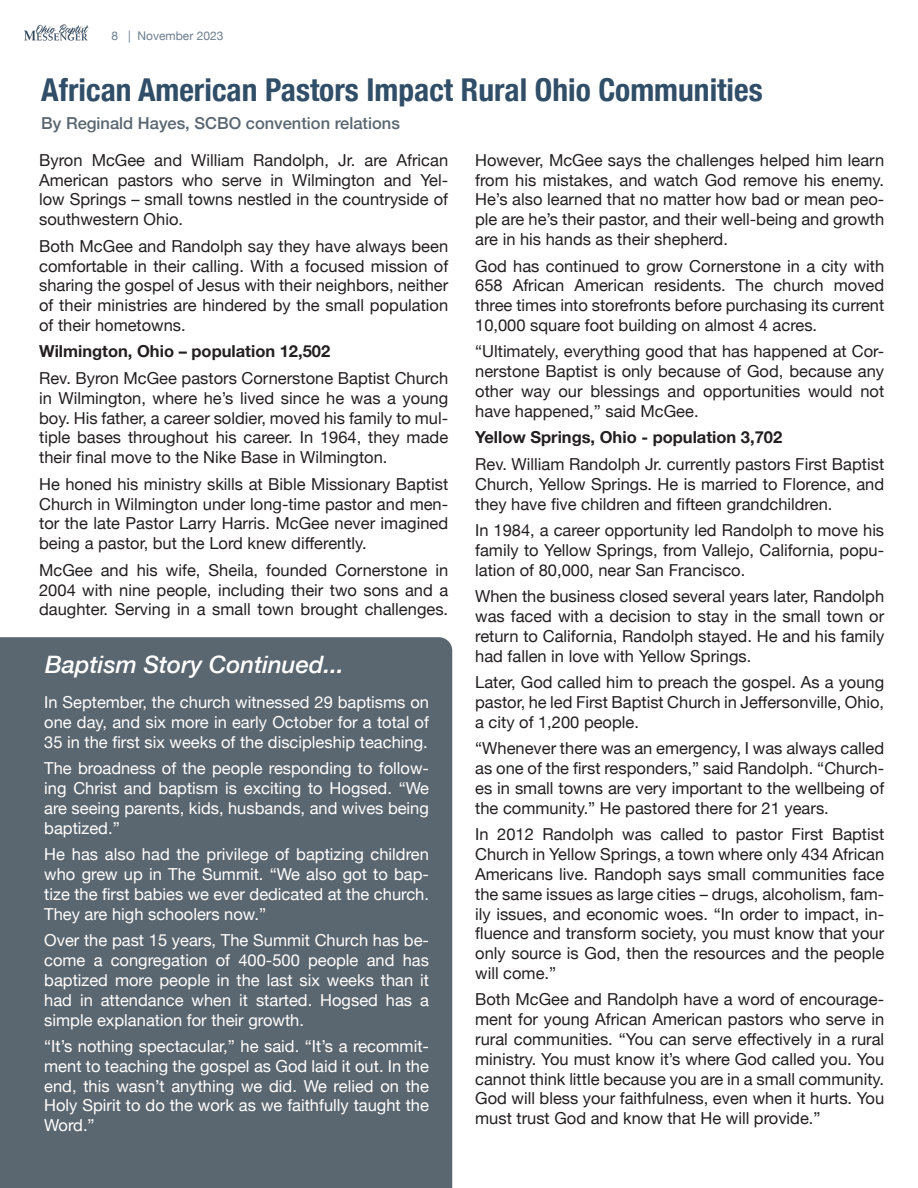
<style>
.page{position:relative;width:918px;height:1188px;background:#fff}
.page>*{position:absolute;margin:0;border:0;box-sizing:border-box;transform-origin:0 0}
.Headline_1{font:700 condensed 31.5px "Helvetica Neue";color:#304e67}
.Subheading_light{font:italic 500 24px "Helvetica Neue";color:#fff}
.t1{font:16.5px/19.8px "Helvetica Neue";color:#231f20;text-align:justify}
.t2{font:16.5px/19.8px "Helvetica Neue";color:#fff;text-align:justify}
.t3{font:700 16.5px "Helvetica Neue";color:#231f20}
.Author_Text{font:500 16.5px "Helvetica Neue";color:#5a6670}
.t4{font:12px "Helvetica Neue";color:#6c7e8f}
</style>
<div class="page">
<img style="left:24px;top:24px;width:65px;height:17px">
<div style="left:0;top:637px;width:452px;height:551px;background:#5a6670"></div>
<p class="t4" style="left:111px;top:27px;width:113px">8 | November 2023</p>
<p class="Headline_1" style="left:41px;top:63px;width:723px">African American Pastors Impact Rural Ohio Communities</p>
<p class="Author_Text" style="left:41px;top:109px;width:360px">By Reginald Hayes, SCBO convention relations</p>
<p class="t1" style="left:39px;top:151px;width:411px">Byron McGee and William Randolph, Jr. are African American pastors who serve in Wilmington and Yel&shy;low Springs – small towns nestled in the countryside of southwestern Ohio.</p>
<p class="t1" style="left:39px;top:237px;width:411px">Both McGee and Randolph say they have always been comfortable in their calling. With a focused mission of sharing the gospel of Jesus with their neighbors, neither of their ministries are hindered by the small population of their hometowns.</p>
<p class="t3" style="left:39px;top:339px;width:293px">Wilmington, Ohio – population 12,502</p>
<p class="t1" style="left:39px;top:369px;width:411px">Rev. Byron McGee pastors Cornerstone Baptist Church in Wilmington, where he’s lived since he was a young boy. His father, a career soldier, moved his family to mul&shy;tiple bases throughout his career. In 1964, they made their final move to the Nike Base in Wilmington.</p>
<p class="t1" style="left:39px;top:475px;width:411px">He honed his ministry skills at Bible Missionary Baptist Church in Wilmington under long-time pastor and men&shy;tor the late Pastor Larry Harris. McGee never imagined being a pastor, but the Lord knew differently.</p>
<p class="t1" style="left:39px;top:561px;width:411px">McGee and his wife, Sheila, founded Cornerstone in 2004 with nine people, including their two sons and a daughter. Serving in a small town brought challenges.</p>
<p class="t1" style="left:475px;top:151px;width:411px">However, McGee says the challenges helped him learn from his mistakes, and watch God remove his enemy.<br>He’s also learned that no matter how bad or mean peo&shy;ple are he’s their pastor, and their well-being and growth are in his hands as their shepherd.</p>
<p class="t1" style="left:475px;top:257px;width:411px">God has continued to grow Cornerstone in a city with 658 African American residents. The church moved three times into storefronts before purchasing its current 10,000 square foot building on almost 4 acres.</p>
<p class="t1" style="left:475px;top:343px;width:411px">“Ultimately, everything good that has happened at Cor&shy;nerstone Baptist is only because of God, because any other way our blessings and opportunities would not have happened,” said McGee.</p>
<p class="t3" style="left:475px;top:425px;width:309px">Yellow Springs, Ohio - population 3,702</p>
<p class="t1" style="left:475px;top:455px;width:411px">Rev. William Randolph Jr. currently pastors First Baptist Church, Yellow Springs. He is married to Florence, and they have five children and fifteen grandchildren.</p>
<p class="t1" style="left:475px;top:521px;width:411px">In 1984, a career opportunity led Randolph to move his family to Yellow Springs, from Vallejo, California, popu&shy;lation of 80,000, near San Francisco.</p>
<p class="t1" style="left:475px;top:587px;width:411px">When the business closed several years later, Randolph was faced with a decision to stay in the small town or return to California, Randolph stayed. He and his family had fallen in love with Yellow Springs.</p>
<p class="t1" style="left:475px;top:673px;width:411px">Later, God called him to preach the gospel. As a young pastor, he led First Baptist Church in Jeffersonville, Ohio, a city of 1,200 people.</p>
<p class="t1" style="left:475px;top:740px;width:411px">“Whenever there was an emergency, I was always called as one of the first responders,” said Randolph. “Church&shy;es in small towns are very important to the wellbeing of the community.” He pastored there for 21 years.</p>
<p class="t1" style="left:475px;top:826px;width:411px">In 2012 Randolph was called to pastor First Baptist Church in Yellow Springs, a town where only 434 African Americans live. Randoph says small communities face the same issues as large cities – drugs, alcoholism, fam&shy;ily issues, and economic woes. “In order to impact, in&shy;fluence and transform society, you must know that your only source is God, then the resources and the people will come.”</p>
<p class="t1" style="left:475px;top:991px;width:411px">Both McGee and Randolph have a word of encourage&shy;ment for young African American pastors who serve in rural communities. “You can serve effectively in a rural ministry. You must know it’s where God called you. You cannot think little because you are in a small community.<br>God will bless your faithfulness, even when it hurts. You must trust God and know that He will provide.”</p>
<p class="Subheading_light" style="left:45px;top:644px;width:300px">Baptism Story Continued...</p>
<p class="t2" style="left:44px;top:693px;width:386px">In September, the church witnessed 29 baptisms on one day, and six more in early October for a total of 35 in the first six weeks of the discipleship teaching.</p>
<p class="t2" style="left:44px;top:760px;width:386px">The broadness of the people responding to follow&shy;ing Christ and baptism is exciting to Hogsed. “We are seeing parents, kids, husbands, and wives being baptized.”</p>
<p class="t2" style="left:44px;top:846px;width:386px">He has also had the privilege of baptizing children who grew up in The Summit. “We also got to bap&shy;tize the first babies we ever dedicated at the church.<br>They are high schoolers now.”</p>
<p class="t2" style="left:44px;top:932px;width:386px">Over the past 15 years, The Summit Church has be&shy;come a congregation of 400-500 people and has baptized more people in the last six weeks than it had in attendance when it started. Hogsed has a simple explanation for their growth.</p>
<p class="t2" style="left:44px;top:1037px;width:386px">“It’s nothing spectacular,” he said. “It’s a recommit&shy;ment to teaching the gospel as God laid it out. In the end, this wasn’t anything we did. We relied on the Holy Spirit to do the work as we faithfully taught the Word.”</p>
</div>
